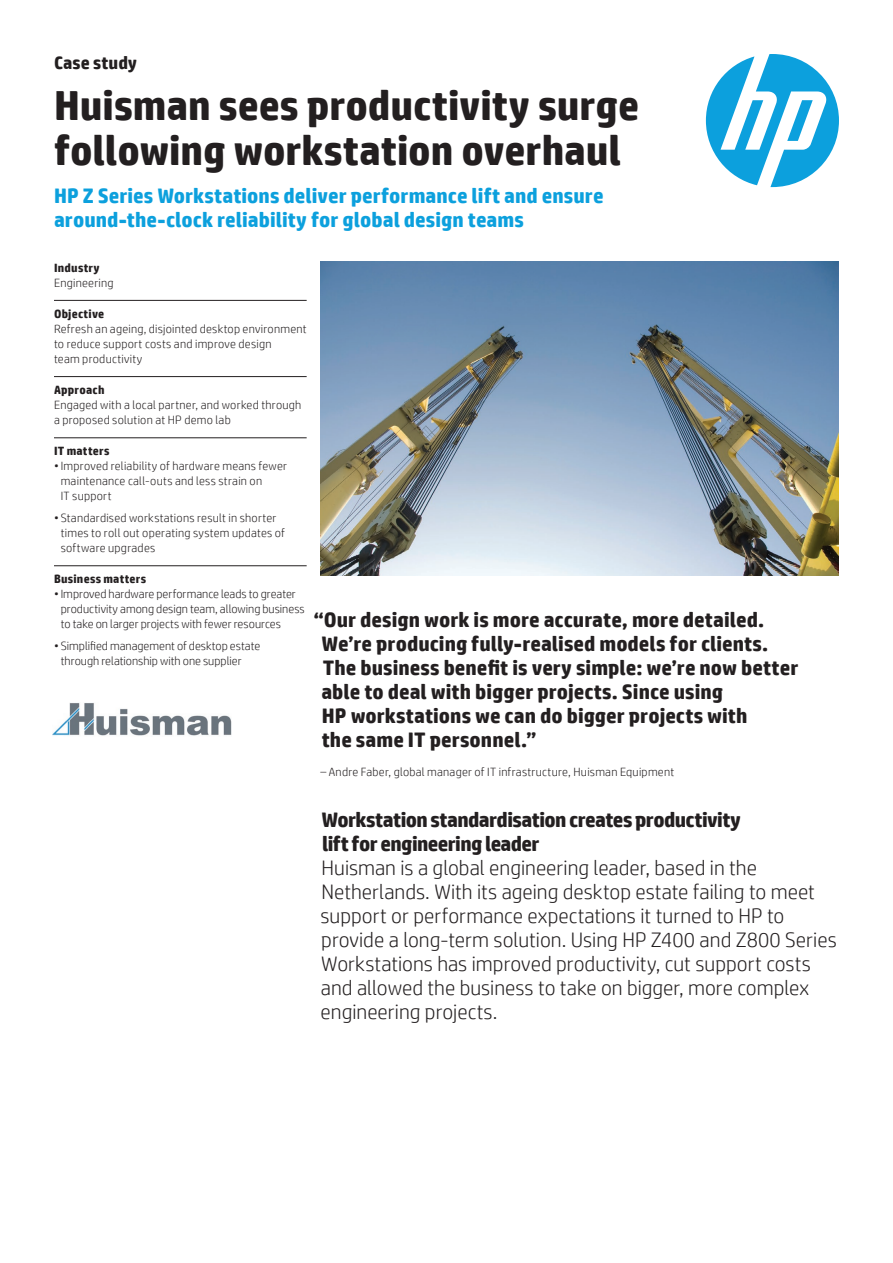
<style>
.page{position:relative;width:893px;height:1263px;background:#fff}
.page>*{position:absolute;margin:0;border:0;box-sizing:border-box;transform-origin:0 0}
.Headline_28_30{font:700 42px/45px "HP Simplified";color:#231f20}
.Intro_14_16{font:300 21px/24px "HP Simplified";color:#231f20}
.Cover_quote_14_16{font:700 21px/24px "HP Simplified";color:#231f20}
.Subhead_14_16_bold_b{font:700 21px/24px "HP Simplified";color:#0ca0dd}
.Subhead_14_16_bold_b-2{font:700 21px/24px "HP Simplified";letter-spacing:-.03em;color:#231f20}
.Docment_type_12_14{font:700 18px "HP Simplified";letter-spacing:.005em;color:#231f20}
.Sidebar_body_w__rule{font:300 12px/15px "HP Simplified";letter-spacing:.02em;color:#231f20}
.Sidebar_body_w__rule-2{font:300 12px/15px "HP Simplified";color:#231f20}
.Cover_quote_attribut{font:300 12px "HP Simplified";letter-spacing:.02em;color:#231f20}
.Sidebar_header{font:700 12px "HP Simplified";letter-spacing:.02em;color:#231f20}
</style>
<div class="page">
<svg style="left:706px;top:54px;width:133px;height:133px"></svg>
<img style="left:320px;top:262px;width:519px;height:313px">
<img style="left:53px;top:703px;width:178px;height:33px">
<hr style="left:54px;top:300px;width:253px;height:1px;background:#231f20">
<hr style="left:54px;top:376px;width:253px;height:1px;background:#231f20">
<hr style="left:54px;top:437px;width:253px;height:1px;background:#231f20">
<hr style="left:54px;top:565px;width:253px;height:1px;background:#231f20">
<p class="Docment_type_12_14" style="left:54px;top:52px;width:85px">Case study</p>
<p class="Headline_28_30" style="left:54px;top:83px;width:587px">Huisman sees productivity surge following workstation overhaul</p>
<p class="Subhead_14_16_bold_b" style="left:54px;top:183px;width:551px">HP Z Series Workstations deliver performance lift and ensure around-the-clock reliability for global design teams</p>
<p class="Sidebar_header" style="left:54px;top:260px;width:47px">Industry</p>
<p class="Sidebar_body_w__rule" style="left:54px;top:275px;width:61px">Engineering</p>
<p class="Sidebar_header" style="left:54px;top:307px;width:52px">Objective</p>
<p class="Sidebar_body_w__rule" style="left:54px;top:321px;width:254px">Refresh an ageing, disjointed desktop environment to reduce support costs and improve design<br>team productivity</p>
<p class="Sidebar_header" style="left:54px;top:383px;width:52px">Approach</p>
<p class="Sidebar_body_w__rule" style="left:54px;top:397px;width:249px">Engaged with a local partner, and worked through a proposed solution at HP demo lab</p>
<p class="Sidebar_header" style="left:54px;top:444px;width:57px">IT matters</p>
<p class="Sidebar_body_w__rule" style="left:61px;top:458px;width:228px;text-indent:-7px">•Improved reliability of hardware means fewer maintenance call-outs and less strain on<br>IT support</p>
<p class="Sidebar_body_w__rule" style="left:61px;top:510px;width:226px;text-indent:-7px">• Standardised workstations result in shorter times to roll out operating system updates of software upgrades</p>
<p class="Sidebar_header" style="left:54px;top:572px;width:94px">Business matters</p>
<p class="Sidebar_body_w__rule-2" style="left:61px;top:586px;width:246px;text-indent:-7px">• Improved hardware performance leads to greater productivity among design team, allowing business to take on larger projects with fewer resources</p>
<p class="Sidebar_body_w__rule-2" style="left:61px;top:638px;width:201px;text-indent:-7px">• Simplified management of desktop estate through relationship with one supplier</p>
<p class="Cover_quote_14_16" style="left:321px;top:608px;width:478px;text-indent:-8px">“Our design work is more accurate, more detailed.<br>We’re producing fully-realised models for clients.<br>The business benefit is very simple: we’re now better able to deal with bigger projects. Since using<br>HP workstations we can do bigger projects with<br>the same IT personnel.”</p>
<p class="Cover_quote_attribut" style="left:320px;top:765px;width:355px">– Andre Faber, global manager of IT infrastructure, Huisman Equipment</p>
<p class="Subhead_14_16_bold_b-2" style="left:321px;top:807px;width:421px">Workstation standardisation creates productivity lift for engineering leader</p>
<p class="Intro_14_16" style="left:320px;top:855px;width:518px">Huisman is a global engineering leader, based in the Netherlands. With its ageing desktop estate failing to meet support or performance expectations it turned to HP to provide a long-term solution. Using HP Z400 and Z800 Series Workstations has improved productivity, cut support costs and allowed the business to take on bigger, more complex engineering projects.</p>
</div>
